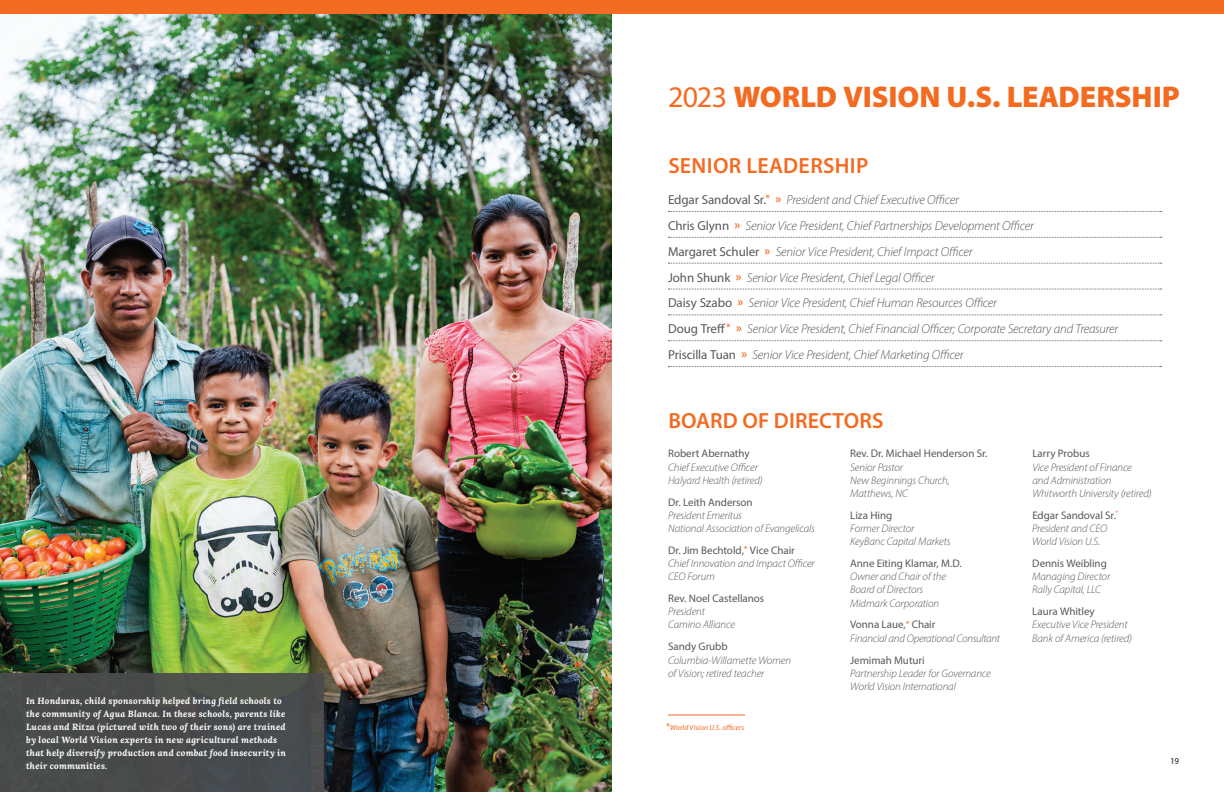
<style>
.page{position:relative;width:1224px;height:792px;background:#fff}
.page>*{position:absolute;margin:0;border:0;box-sizing:border-box;transform-origin:0 0}
.t1{font:900 30px "Myriad Pro";letter-spacing:-.005em;color:#f36b21}
.t2{font:600 22px "Myriad Pro";letter-spacing:.01em;color:#f36b21}
.t3{font:italic 300 13px/25.9px "Myriad Pro";letter-spacing:-.015em;color:#57585a}
.t4{font:italic 300 11px/13.2px "Myriad Pro";letter-spacing:-.01em;color:#57585a}
.t5{font:11px "Myriad Pro";letter-spacing:-.005em;color:#57585a}
.t6{font:italic 700 9px/13px "Lora";letter-spacing:.025em;color:#fff}
.t7{font:9px "Myriad Pro";color:#231f20}
.t8{font:italic 7.5px "Myriad Pro";letter-spacing:.01em;color:#f36b21}
.s1{font-weight:400}
.s2{font-weight:400;font-style:normal}
.s3{font-weight:600;font-style:normal;color:#f36b21}
.s4{font-weight:400;font-style:normal;font-size:9px;color:#f36c21}
.s5{font-style:normal;font-size:10px}
</style>
<div class="page">
<svg style="left:668px;top:211px;width:494px;height:1px"></svg>
<svg style="left:668px;top:237px;width:494px;height:1px"></svg>
<svg style="left:668px;top:263px;width:494px;height:1px"></svg>
<svg style="left:668px;top:289px;width:494px;height:1px"></svg>
<svg style="left:668px;top:315px;width:494px;height:1px"></svg>
<svg style="left:668px;top:340px;width:494px;height:1px"></svg>
<svg style="left:668px;top:366px;width:494px;height:1px"></svg>
<img style="left:0;top:14px;width:612px;height:778px">
<hr style="left:668px;top:715px;width:77px;height:1px;background:#f36b21">
<div style="left:0;top:673px;width:324px;height:119px;background:#474a4b"></div>
<div style="left:0;top:0;width:1224px;height:14px;background:#f36c21"></div>
<p class="t6" style="left:26px;top:694px;width:261px">In Honduras, child sponsorship helped bring field schools to the community of Agua Blanca. In these schools, parents like Lucas and Ritza (pictured with two of their sons) are trained by local World Vision experts in new agricultural methods that help diversify production and combat food insecurity in their communities.</p>
<h1 class="t1" style="left:668px;top:77px;width:513px"><span class="s1">2023</span> WORLD VISION U.S. LEADERSHIP</h1>
<h2 class="t2" style="left:668px;top:151px;width:202px">SENIOR LEADERSHIP</h2>
<p class="t3" style="left:668px;top:187px;width:452px"><span class="s2">Edgar Sandoval Sr.</span><sup>*</sup> <span class="s3">»</span> President and Chief Executive Officer<br><span class="s2">Chris Glynn</span> <span class="s3">»</span> Senior Vice President, Chief Partnerships Development Officer<br><span class="s2">Margaret Schuler</span> <span class="s3">»</span> Senior Vice President, Chief Impact Officer<br><span class="s2">John Shunk</span> <span class="s3">»</span> Senior Vice President, Chief Legal Officer<br><span class="s2">Daisy Szabo</span> <span class="s3">»</span> Senior Vice President, Chief Human Resources Officer<br><span class="s2">Doug Treff</span><sup>*</sup> <span class="s3">»</span> Senior Vice President, Chief Financial Officer; Corporate Secretary and Treasurer <span class="s2">Priscilla Tuan</span> <span class="s3">»</span> Senior Vice President, Chief Marketing Officer</p>
<h2 class="t2" style="left:668px;top:406px;width:217px">BOARD OF DIRECTORS</h2>
<p class="t5" style="left:668px;top:447px;width:83px">Robert Abernathy</p>
<p class="t4" style="left:668px;top:460px;width:96px">Chief Executive Officer<br>Halyard Health (retired)</p>
<p class="t5" style="left:668px;top:495px;width:86px">Dr. Leith Anderson</p>
<p class="t4" style="left:668px;top:508px;width:148px">President Emeritus<br>National Association of Evangelicals</p>
<p class="t4" style="left:668px;top:543px;width:148px"><span class="s2">Dr. Jim Bechtold,</span><span class="s4">*</span> <span class="s2">Vice Chair<br></span>Chief Innovation and Impact Officer<br>CEO Forum</p>
<p class="t5" style="left:668px;top:592px;width:98px">Rev. Noel Castellanos</p>
<p class="t4" style="left:668px;top:605px;width:69px">President<br>Camino Alliance</p>
<p class="t5" style="left:668px;top:640px;width:61px">Sandy Grubb</p>
<p class="t4" style="left:668px;top:653px;width:125px">Columbia-Willamette Women of Vision; retired teacher</p>
<p class="t8" style="left:666px;top:722px;width:80px"><span class="s5">*</span>World Vision U.S. officers</p>
<p class="t5" style="left:850px;top:447px;width:139px">Rev. Dr. Michael Henderson Sr.</p>
<p class="t4" style="left:850px;top:460px;width:101px">Senior Pastor<br>New Beginnings Church,<br>Matthews, NC</p>
<p class="t5" style="left:850px;top:508px;width:44px">Liza Hing</p>
<p class="t4" style="left:850px;top:522px;width:102px">Former Director<br>KeyBanc Capital Markets</p>
<p class="t5" style="left:850px;top:557px;width:113px">Anne Eiting Klamar, M.D.</p>
<p class="t4" style="left:850px;top:570px;width:97px">Owner and Chair of the<br>Board of Directors<br>Midmark Corporation</p>
<p class="t4" style="left:850px;top:618px;width:151px"><span class="s2">Vonna Laue,</span><span class="s4">*</span> <span class="s2">Chair<br></span>Financial and Operational Consultant</p>
<p class="t5" style="left:850px;top:653px;width:76px">Jemimah Muturi</p>
<p class="t4" style="left:850px;top:666px;width:142px">Partnership Leader for Governance<br>World Vision International</p>
<p class="t5" style="left:1032px;top:447px;width:59px">Larry Probus</p>
<p class="t4" style="left:1032px;top:460px;width:121px">Vice President of Finance<br>and Administration<br>Whitworth University (retired)</p>
<p class="t4" style="left:1032px;top:508px;width:87px"><span class="s2">Edgar Sandoval Sr.</span><sup>*<br></sup>President and CEO<br>World Vision U.S.</p>
<p class="t5" style="left:1032px;top:557px;width:76px">Dennis Weibling</p>
<p class="t4" style="left:1032px;top:570px;width:79px">Managing Director<br>Rally Capital, LLC</p>
<p class="t5" style="left:1032px;top:605px;width:64px">Laura Whitley</p>
<p class="t4" style="left:1032px;top:618px;width:101px">Executive Vice President<br>Bank of America (retired)</p>
<p class="t7" style="left:1170px;top:755px;width:10px">19</p>
</div>
